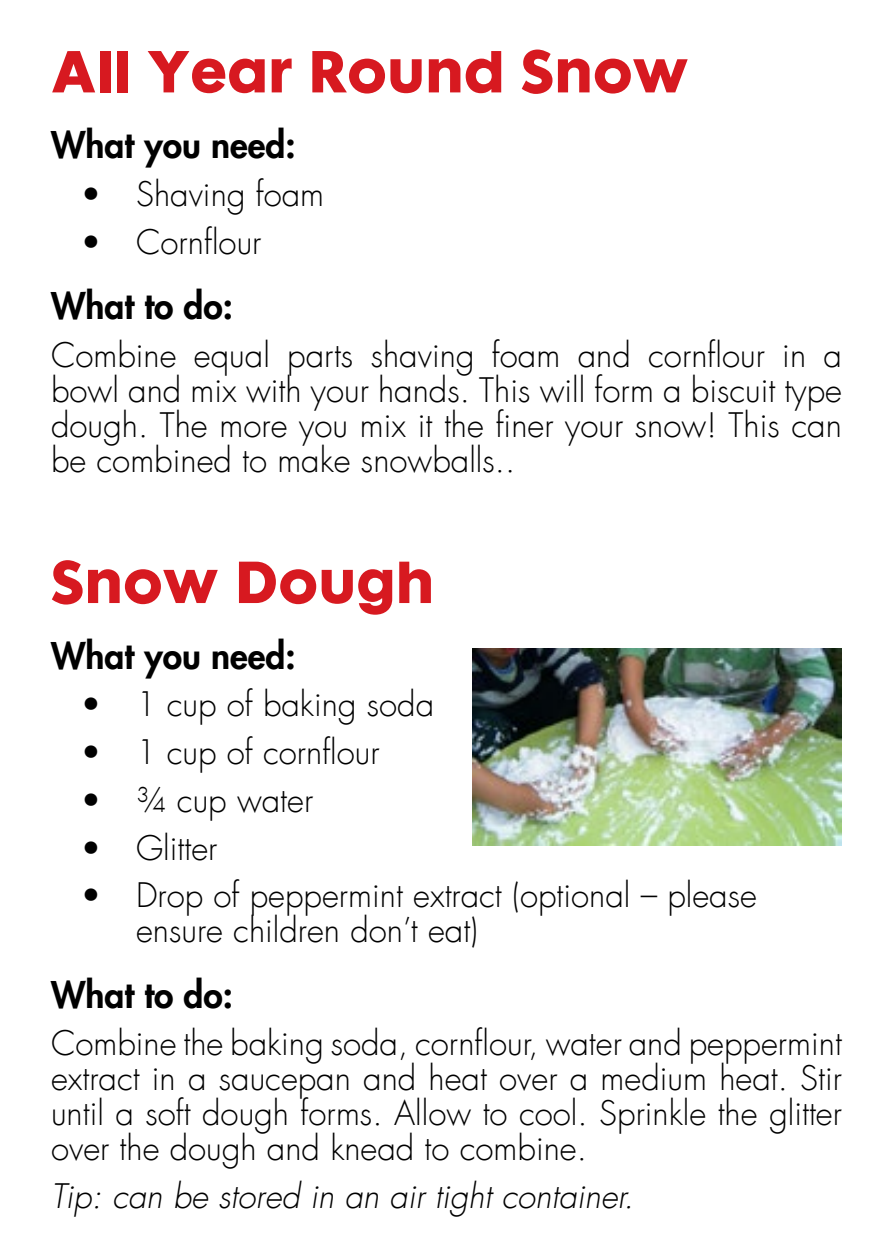
<style>
.page{position:relative;width:893px;height:1259px;background:#fff}
.page>*{position:absolute;margin:0;border:0;box-sizing:border-box;transform-origin:0 0}
.t1{font:54px "Futura Maxi CG Bold";color:#d71920}
.t2{font:800 36px "Futura LT";color:#000}
.t3{font:300 33px/34.8px "Futura LT";color:#000;text-align:justify}
.t4{font:italic 300 33px "Futura LT";color:#000}
</style>
<div class="page">
<img style="left:472px;top:648px;width:370px;height:197px">
<h1 class="t1" style="left:51px;top:37px;width:638px">All Year Round Snow</h1>
<p class="t2" style="left:51px;top:121px;width:246px">What you need:</p>
<p class="t3" style="left:81px;top:177px;width:245px">• Shaving foam</p>
<p class="t3" style="left:81px;top:225px;width:182px">• Cornflour</p>
<p class="t2" style="left:51px;top:282px;width:183px">What to do:</p>
<p class="t3" style="left:51px;top:338px;width:792px">Combine equal parts shaving foam and cornflour in a bowl and mix with your hands. This will form a biscuit type dough. The more you mix it the finer your snow! This can be combined to make snowballs..</p>
<h1 class="t1" style="left:51px;top:547px;width:385px">Snow Dough</h1>
<p class="t2" style="left:51px;top:631px;width:246px">What you need:</p>
<p class="t3" style="left:81px;top:688px;width:355px">• 1 cup of baking soda</p>
<p class="t3" style="left:81px;top:735px;width:300px">• 1 cup of cornflour</p>
<p class="t3" style="left:81px;top:783px;width:234px">• ¾ cup water</p>
<p class="t3" style="left:81px;top:831px;width:138px">• Glitter</p>
<p class="t3" style="left:136px;top:878px;width:622px;text-indent:-55px">• Drop of peppermint extract (optional – please ensure children don’t eat)</p>
<p class="t2" style="left:51px;top:970px;width:183px">What to do:</p>
<p class="t3" style="left:51px;top:1027px;width:792px">Combine the baking soda, cornflour, water and peppermint extract in a saucepan and heat over a medium heat. Stir until a soft dough forms. Allow to cool. Sprinkle the glitter over the dough and knead to combine.</p>
<p class="t4" style="left:51px;top:1176px;width:584px">Tip: can be stored in an air tight container.</p>
</div>
